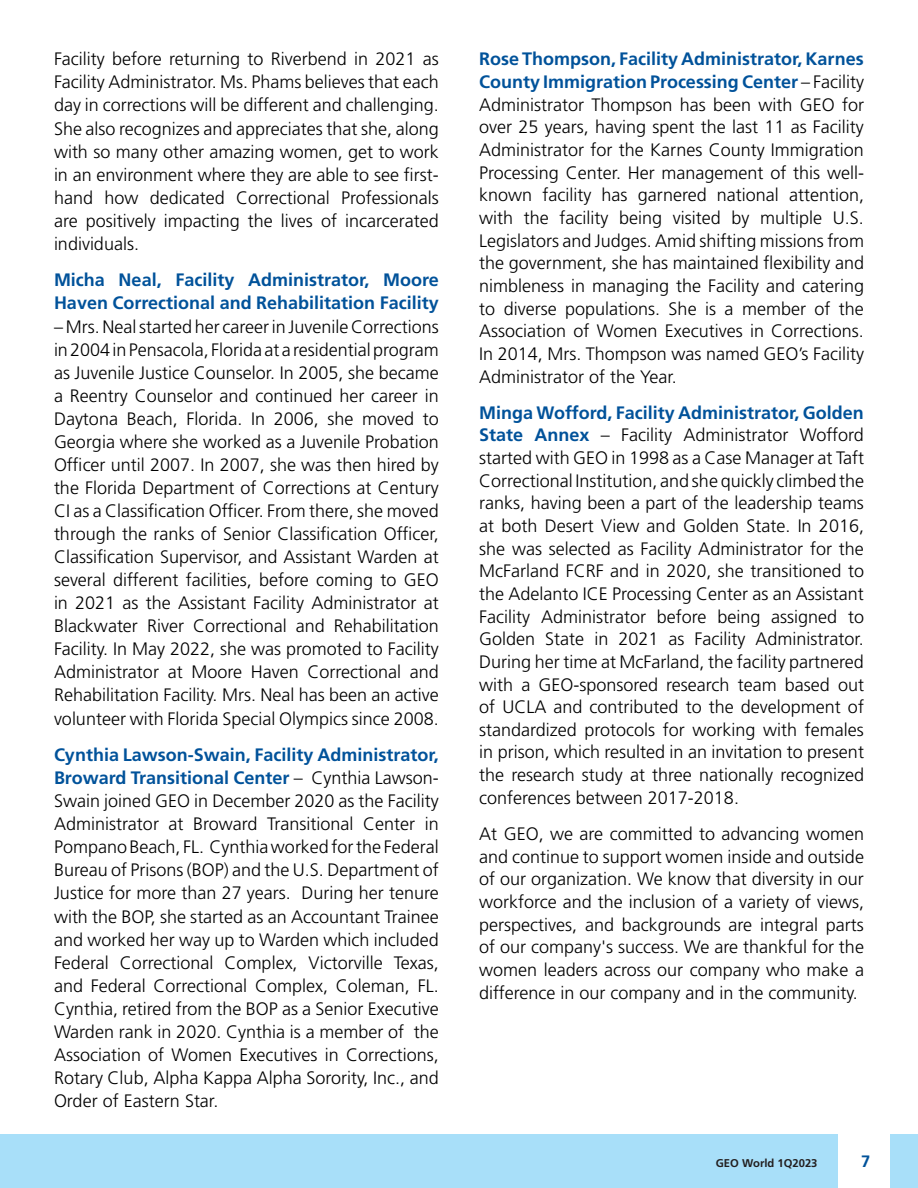
<style>
.page{position:relative;width:918px;height:1188px;background:#fff}
.page>*{position:absolute;margin:0;border:0;box-sizing:border-box;transform-origin:0 0}
._2nd_paragraph_style{font:300 18px/23.1px "Frutiger LT Std";color:#000;text-align:justify}
._2nd_paragraph_style-2{font:700 18px/23.1px "Frutiger LT Std";color:#01529a}
.t1{font:700 16.5px "Frutiger LT Std";color:#01529a}
.t2{font:700 11.25px "Frutiger LT Std";color:#231f20}
.s1{font-weight:700;color:#01529a}
</style>
<div class="page">
<div style="left:0;top:1134px;width:918px;height:54px;background:#a8dff9"></div>
<div style="left:838px;top:1134px;width:52px;height:54px;background:#fff"></div>
<p class="_2nd_paragraph_style" style="left:54px;top:48px;width:386px">Facility before returning to Riverbend in 2021 as Facility Administrator. Ms. Phams believes that each day in corrections will be different and challenging.<br>She also recognizes and appreciates that she, along with so many other amazing women, get to work in an environment where they are able to see first&shy;hand how dedicated Correctional Professionals are positively impacting the lives of incarcerated individuals.</p>
<p class="_2nd_paragraph_style-2" style="left:54px;top:269px;width:386px">Micha Neal, Facility Administrator, Moore<br>Haven Correctional and Rehabilitation Facility</p>
<p class="_2nd_paragraph_style" style="left:54px;top:315px;width:386px">– Mrs. Neal started her career in Juvenile Corrections in 2004 in Pensacola, Florida at a residential program as Juvenile Justice Counselor. In 2005, she became a Reentry Counselor and continued her career in Daytona Beach, Florida. In 2006, she moved to Georgia where she worked as a Juvenile Probation Officer until 2007. In 2007, she was then hired by the Florida Department of Corrections at Century CI as a Classification Officer. From there, she moved through the ranks of Senior Classification Officer, Classification Supervisor, and Assistant Warden at several different facilities, before coming to GEO in 2021 as the Assistant Facility Administrator at Blackwater River Correctional and Rehabilitation Facility. In May 2022, she was promoted to Facility Administrator at Moore Haven Correctional and Rehabilitation Facility. Mrs. Neal has been an active volunteer with Florida Special Olympics since 2008.</p>
<p class="_2nd_paragraph_style" style="left:54px;top:744px;width:386px"><span class="s1">Cynthia Lawson-Swain, Facility Administrator, Broward Transitional Center</span> – Cynthia Lawson-Swain joined GEO in December 2020 as the Facility Administrator at Broward Transitional Center in Pompano Beach, FL. Cynthia worked for the Federal Bureau of Prisons (BOP) and the U.S. Department of Justice for more than 27 years. During her tenure with the BOP, she started as an Accountant Trainee and worked her way up to Warden which included Federal Correctional Complex, Victorville Texas, and Federal Correctional Complex, Coleman, FL.<br>Cynthia, retired from the BOP as a Senior Executive Warden rank in 2020. Cynthia is a member of the Association of Women Executives in Corrections, Rotary Club, Alpha Kappa Alpha Sorority, Inc., and Order of Eastern Star.</p>
<p class="_2nd_paragraph_style" style="left:479px;top:48px;width:386px;line-height:22.6px"><span class="s1">Rose Thompson, Facility Administrator, Karnes County Immigration Processing Center</span> – Facility Administrator Thompson has been with GEO for over 25 years, having spent the last 11 as Facility Administrator for the Karnes County Immigration Processing Center. Her management of this well&shy;known facility has garnered national attention, with the facility being visited by multiple U.S.<br>Legislators and Judges. Amid shifting missions from the government, she has maintained flexibility and nimbleness in managing the Facility and catering to diverse populations. She is a member of the Association of Women Executives in Corrections.<br>In 2014, Mrs. Thompson was named GEO’s Facility Administrator of the Year.</p>
<p class="_2nd_paragraph_style" style="left:479px;top:401px;width:386px;line-height:22.6px"><span class="s1">Minga Wofford, Facility Administrator, Golden State Annex</span> – Facility Administrator Wofford started with GEO in 1998 as a Case Manager at Taft Correctional Institution, and she quickly climbed the ranks, having been a part of the leadership teams at both Desert View and Golden State. In 2016, she was selected as Facility Administrator for the McFarland FCRF and in 2020, she transitioned to the Adelanto ICE Processing Center as an Assistant Facility Administrator before being assigned to Golden State in 2021 as Facility Administrator.<br>During her time at McFarland, the facility partnered with a GEO-sponsored research team based out of UCLA and contributed to the development of standardized protocols for working with females in prison, which resulted in an invitation to present the research study at three nationally recognized conferences between 2017-2018.</p>
<p class="_2nd_paragraph_style" style="left:479px;top:823px;width:386px;line-height:22.6px">At GEO, we are committed to advancing women and continue to support women inside and outside of our organization. We know that diversity in our workforce and the inclusion of a variety of views, perspectives, and backgrounds are integral parts of our company's success. We are thankful for the women leaders across our company who make a difference in our company and in the community.</p>
<p class="t2" style="left:716px;top:1157px;width:103px">GEO World 1Q2023</p>
<p class="t1" style="left:861px;top:1152px;width:11px">7</p>
</div>
